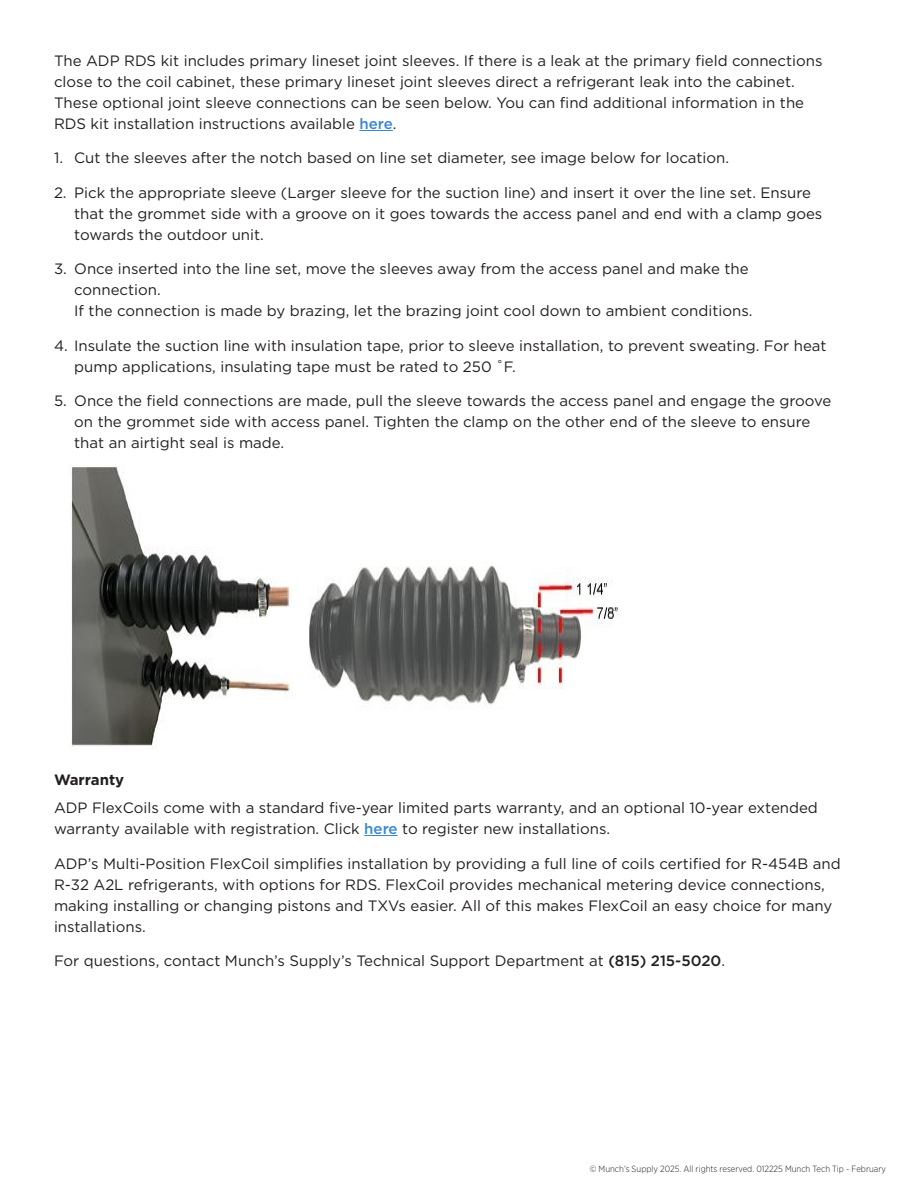
<style>
.page{position:relative;width:918px;height:1188px;background:#fff}
.page>*{position:absolute;margin:0;border:0;box-sizing:border-box;transform-origin:0 0}
.Body{font:15px/21px "Gotham";color:#231f20}
.Body-2{font:700 15px "Gotham";color:#231f20}
.t1{font:300 9px "Gotham Narrow";color:#231f20}
.s1{font-weight:500;color:#3887d1}
.s2{font-weight:500}
</style>
<div class="page">
<img style="left:69px;top:465px;width:552px;height:283px">
<hr style="left:359px;top:130px;width:34px;height:1px;background:#3887d1">
<hr style="left:364px;top:835px;width:34px;height:1px;background:#3887d1">
<p class="Body" style="left:54px;top:50px;width:770px">The ADP RDS kit includes primary lineset joint sleeves. If there is a leak at the primary field connections close to the coil cabinet, these primary lineset joint sleeves direct a refrigerant leak into the cabinet.<br>These optional joint sleeve connections can be seen below. You can find additional information in the RDS kit installation instructions available <span class="s1">here</span>.</p>
<p class="Body" style="left:54px;top:147px;width:677px">1. Cut the sleeves after the notch based on line set diameter, see image below for location.</p>
<p class="Body" style="left:74px;top:182px;width:750px;text-indent:-20px">2. Pick the appropriate sleeve (Larger sleeve for the suction line) and insert it over the line set. Ensure that the grommet side with a groove on it goes towards the access panel and end with a clamp goes towards the outdoor unit.</p>
<p class="Body" style="left:74px;top:258px;width:680px;text-indent:-20px">3. Once inserted into the line set, move the sleeves away from the access panel and make the connection.<br>If the connection is made by brazing, let the brazing joint cool down to ambient conditions.</p>
<p class="Body" style="left:74px;top:335px;width:754px;text-indent:-20px">4. Insulate the suction line with insulation tape, prior to sleeve installation, to prevent sweating. For heat pump applications, insulating tape must be rated to 250 ˚F.</p>
<p class="Body" style="left:74px;top:390px;width:759px;text-indent:-20px">5. Once the field connections are made, pull the sleeve towards the access panel and engage the groove on the grommet side with access panel. Tighten the clamp on the other end of the sleeve to ensure that an airtight seal is made.</p>
<p class="Body-2" style="left:54px;top:770px;width:72px">Warranty</p>
<p class="Body" style="left:54px;top:797px;width:765px">ADP FlexCoils come with a standard five-year limited parts warranty, and an optional 10-year extended warranty available with registration. Click <span class="s1">here</span> to register new installations.</p>
<p class="Body" style="left:54px;top:852px;width:788px">ADP’s Multi-Position FlexCoil simplifies installation by providing a full line of coils certified for R-454B and R-32 A2L refrigerants, with options for RDS. FlexCoil provides mechanical metering device connections, making installing or changing pistons and TXVs easier. All of this makes FlexCoil an easy choice for many installations.</p>
<p class="Body" style="left:54px;top:950px;width:673px">For questions, contact Munch’s Supply’s Technical Support Department at <span class="s2">(815) 215-5020</span>.</p>
<p class="t1" style="left:590px;top:1163px;width:298px">© Munch’s Supply 2025. All rights reserved. 012225 Munch Tech Tip - February</p>
</div>
